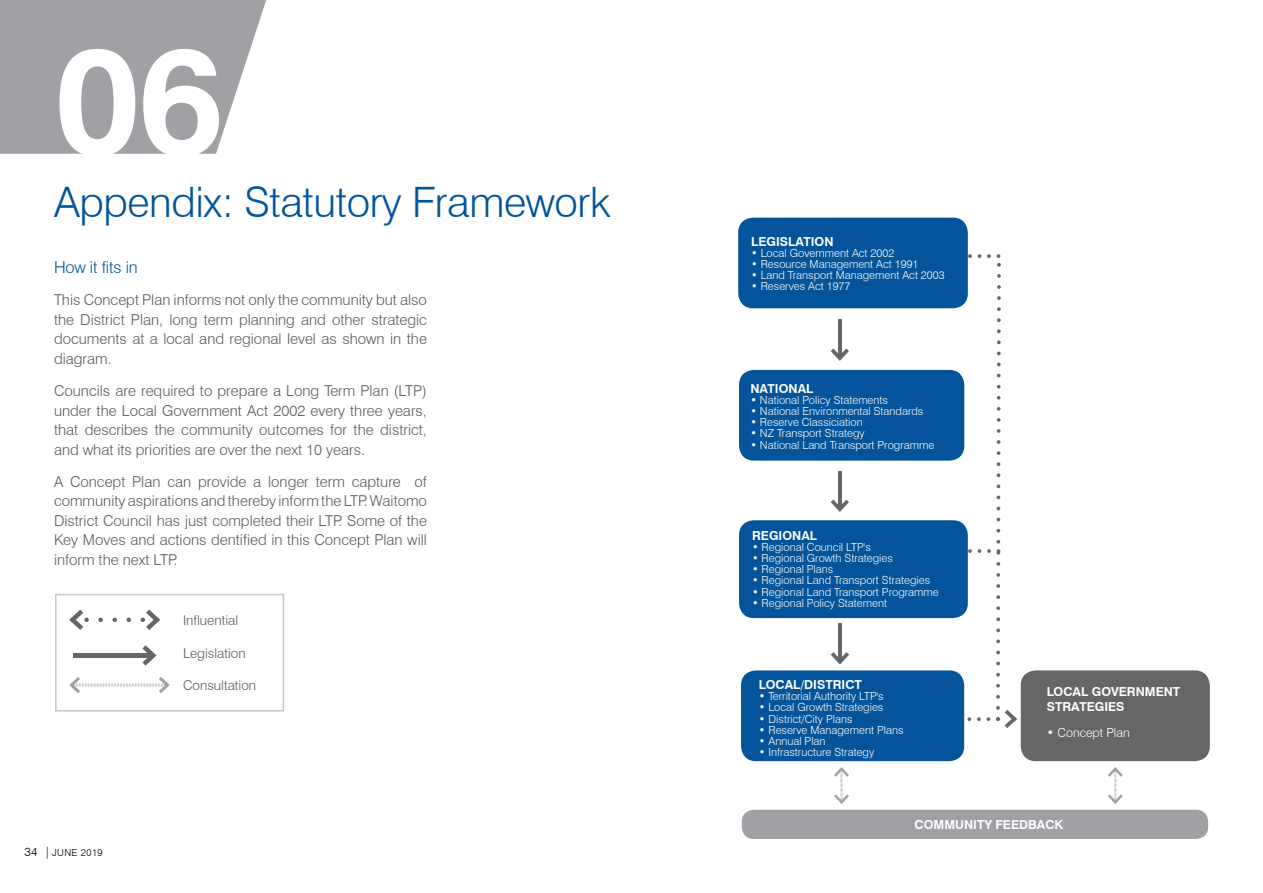
<style>
.page{position:relative;width:1263px;height:893px;background:#fff}
.page>*{position:absolute;margin:0;border:0;box-sizing:border-box;transform-origin:0 0}
.t1{font:700 150px "Swiss 721 BT";color:#fff}
.t2{font:300 42px "Swiss 721 BT";letter-spacing:-.01em;color:#00549b}
.t3{font:300 16.5px "Swiss 721 BT";letter-spacing:-.01em;color:#03549b}
.t4{font:300 15px/19.5px "Swiss 721 BT";color:#58595b;text-align:justify}
.t5{font:300 13.5px "Swiss 721 BT";color:#58595b}
.t6{font:700 12.45px/14.9px "Swiss 721 BT";color:#fff}
.t7{font:300 12.45px "Swiss 721 BT";color:#fff}
.t8{font:300 11.1px "Swiss 721 BT";color:#fff}
.t9{font:300 9.75px "Swiss 721 BT";letter-spacing:.04em;color:#000}
.s1{font-size:12px}
</style>
<div class="page">
<svg style="left:55px;top:594px;width:229px;height:117px"></svg>
<svg style="left:0;top:0;width:266px;height:154px"></svg>
<div style="left:742px;top:810px;width:466px;height:29px;background:#9fa1a4;border-radius:12px"></div>
<hr style="left:838px;top:320px;width:4px;height:38px;background:#656767">
<svg style="left:831px;top:348px;width:18px;height:13px"></svg>
<div style="left:738px;top:218px;width:230px;height:90px;background:#03549b;border-radius:15px"></div>
<div style="left:739px;top:370px;width:225px;height:91px;background:#03549b;border-radius:15px"></div>
<div style="left:739px;top:520px;width:229px;height:98px;background:#03549b;border-radius:15px"></div>
<div style="left:741px;top:670px;width:223px;height:91px;background:#03549b;border-radius:15px"></div>
<div style="left:1021px;top:670px;width:189px;height:91px;background:#656767;border-radius:15px"></div>
<svg style="left:967px;top:254px;width:50px;height:474px"></svg>
<svg style="left:834px;top:767px;width:15px;height:37px"></svg>
<svg style="left:1108px;top:767px;width:15px;height:37px"></svg>
<hr style="left:838px;top:471px;width:4px;height:38px;background:#656767">
<svg style="left:831px;top:500px;width:18px;height:12px"></svg>
<hr style="left:838px;top:623px;width:4px;height:39px;background:#656767">
<svg style="left:831px;top:652px;width:18px;height:12px"></svg>
<h1 class="t1" style="left:55px;top:9px;width:170px">06</h1>
<h2 class="t2" style="left:54px;top:177px;width:558px">Appendix: Statutory Framework</h2>
<p class="t3" style="left:54px;top:257px;width:85px">How it fits in</p>
<p class="t4" style="left:54px;top:290px;width:374px">This Concept Plan informs not only the community but also the District Plan, long term planning and other strategic documents at a local and regional level as shown in the diagram.</p>
<p class="t4" style="left:54px;top:381px;width:374px">Councils are required to prepare a Long Term Plan (LTP) under the Local Government Act 2002 every three years, that describes the community outcomes for the district, and what its priorities are over the next 10 years.</p>
<p class="t4" style="left:54px;top:472px;width:374px">A Concept Plan can provide a longer term capture of community aspirations and thereby inform the LTP. Waitomo District Council has just completed their LTP. Some of the Key Moves and actions dentified in this Concept Plan will inform the next LTP.</p>
<p class="t9" style="left:24px;top:847px;width:80px"><span class="s1">34 |</span> JUNE 2019</p>
<p class="t5" style="left:183px;top:612px;width:57px">Influential</p>
<p class="t5" style="left:183px;top:645px;width:64px">Legislation</p>
<p class="t5" style="left:183px;top:677px;width:75px">Consultation</p>
<p class="t6" style="left:751px;top:234px;width:84px">LEGISLATION</p>
<p class="t8" style="left:751px;top:246px;width:145px">• Local Government Act 2002</p>
<p class="t8" style="left:751px;top:257px;width:169px">• Resource Management Act 1991</p>
<p class="t8" style="left:751px;top:268px;width:195px">• Land Transport Management Act 2003</p>
<p class="t8" style="left:751px;top:279px;width:101px">• Reserves Act 1977</p>
<p class="t6" style="left:750px;top:381px;width:64px">NATIONAL</p>
<p class="t8" style="left:750px;top:393px;width:139px">• National Policy Statements</p>
<p class="t8" style="left:750px;top:404px;width:174px">• National Environmental Standards</p>
<p class="t8" style="left:750px;top:416px;width:114px">• Reserve Classiciation</p>
<p class="t8" style="left:750px;top:427px;width:116px">• NZ Transport Strategy</p>
<p class="t8" style="left:750px;top:438px;width:185px">• National Land Transport Programme</p>
<p class="t6" style="left:752px;top:528px;width:66px">REGIONAL</p>
<p class="t8" style="left:752px;top:540px;width:120px">• Regional Council LTP's</p>
<p class="t8" style="left:752px;top:551px;width:142px">• Regional Growth Strategies</p>
<p class="t8" style="left:752px;top:563px;width:83px">• Regional Plans</p>
<p class="t8" style="left:752px;top:574px;width:180px">• Regional Land Transport Strategies</p>
<p class="t8" style="left:752px;top:585px;width:188px">• Regional Land Transport Programme</p>
<p class="t8" style="left:752px;top:596px;width:136px">• Regional Policy Statement</p>
<p class="t6" style="left:759px;top:677px;width:104px">LOCAL/DISTRICT</p>
<p class="t8" style="left:759px;top:689px;width:126px">• Territorial Authority LTP's</p>
<p class="t8" style="left:759px;top:701px;width:126px">• Local Growth Strategies</p>
<p class="t8" style="left:759px;top:712px;width:95px">• District/City Plans</p>
<p class="t8" style="left:759px;top:723px;width:146px">• Reserve Management Plans</p>
<p class="t8" style="left:759px;top:734px;width:68px">• Annual Plan</p>
<p class="t8" style="left:759px;top:745px;width:117px">• Infrastructure Strategy</p>
<p class="t6" style="left:1047px;top:684px;width:135px">LOCAL GOVERNMENT<br>STRATEGIES</p>
<p class="t7" style="left:1047px;top:725px;width:84px">• Concept Plan</p>
<p class="t6" style="left:914px;top:816px;width:150px">COMMUNITY FEEDBACK</p>
</div>
